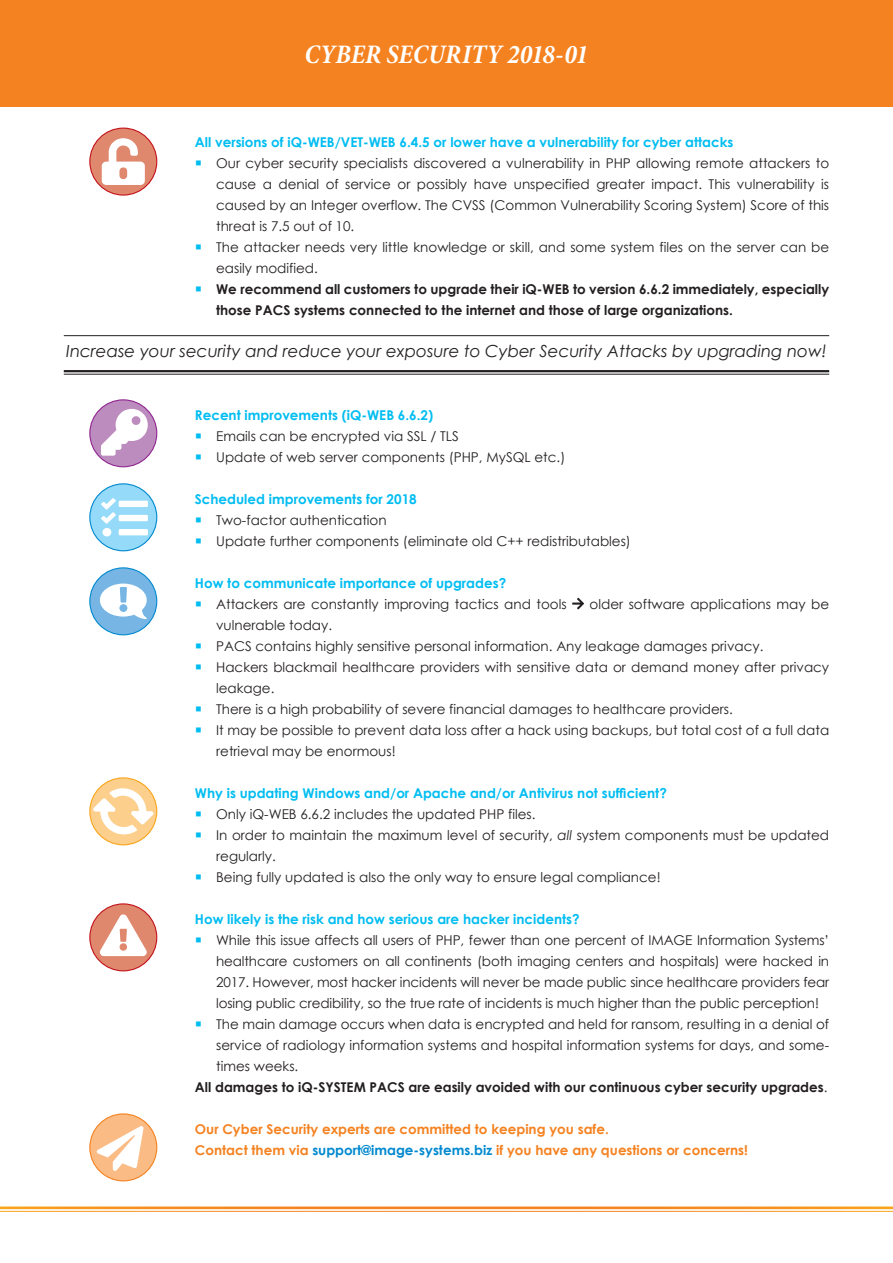
<style>
.page{position:relative;width:893px;height:1263px;background:#fff}
.page>*{position:absolute;margin:0;border:0;box-sizing:border-box;transform-origin:0 0}
.t1{font:italic 700 condensed 27px "Minion Pro";letter-spacing:-.005em;color:#fff}
.t2{font:italic 16.65px "Century Gothic";color:#231f20}
.t3{font:13.5px/21px "Century Gothic";color:#231f20}
.t4{font:700 13.5px "Century Gothic";color:#01bdf2}
.t5{font:700 13.5px/21px "Century Gothic";color:#231f20}
.t6{font:700 13.5px/21px "Century Gothic";color:#f58220}
.s1{font-size:21px;color:#01bdf2}
.s2{font-weight:400;font-size:21px;color:#01bdf2}
.s3{font-style:italic}
.s4{font-weight:400}
.s5{color:#0089cf}
</style>
<div class="page">
<div style="left:0;top:0;width:893px;height:106px;background:#f58220"></div>
<div style="left:90px;top:1114px;width:67px;height:67px;background:#fbbb85;border-radius:50%"></div>
<div style="left:89px;top:1113px;width:68px;height:68px;border:1px solid #f58220;border-radius:50%"></div>
<svg style="left:97px;top:1126px;width:47px;height:45px"></svg>
<div style="left:90px;top:778px;width:67px;height:67px;background:#fdcf8c;border-radius:50%"></div>
<div style="left:89px;top:777px;width:68px;height:68px;border:1px solid #f9a51b;border-radius:50%"></div>
<svg style="left:93px;top:788px;width:60px;height:47px"></svg>
<div style="left:90px;top:568px;width:67px;height:67px;background:#77b6e4;border-radius:50%"></div>
<div style="left:89px;top:567px;width:68px;height:68px;border:1px solid #0089cf;border-radius:50%"></div>
<svg style="left:100px;top:584px;width:47px;height:35px"></svg>
<div style="left:90px;top:400px;width:67px;height:67px;background:#bd8cbf;border-radius:50%"></div>
<div style="left:89px;top:399px;width:68px;height:68px;border:1px solid #90268f;border-radius:50%"></div>
<svg style="left:101px;top:409px;width:47px;height:47px"></svg>
<div style="left:90px;top:484px;width:67px;height:67px;background:#95daf8;border-radius:50%"></div>
<div style="left:89px;top:483px;width:68px;height:68px;border:1px solid #0089cf;border-radius:50%"></div>
<svg style="left:101px;top:498px;width:47px;height:38px"></svg>
<div style="left:90px;top:128px;width:67px;height:67px;background:#df886e;border-radius:50%"></div>
<div style="left:89px;top:128px;width:68px;height:68px;border:1px solid #c4121a;border-radius:50%"></div>
<svg style="left:102px;top:138px;width:43px;height:47px"></svg>
<div style="left:90px;top:904px;width:67px;height:67px;background:#df886e;border-radius:50%"></div>
<div style="left:89px;top:903px;width:68px;height:68px;border:1px solid #c4121a;border-radius:50%"></div>
<svg style="left:100px;top:914px;width:47px;height:42px"></svg>
<svg style="left:572px;top:598px;width:12px;height:11px"></svg>
<hr style="left:64px;top:335px;width:765px;height:1px;background:#231f20">
<hr style="left:64px;top:370px;width:765px;height:2px;background:#231f20">
<hr style="left:64px;top:374px;width:765px;height:1px;background:#231f20">
<h1 class="t1" style="left:304px;top:36px;width:285px">CYBER SECURITY 2018-01</h1>
<p class="t4" style="left:195px;top:132px;width:540px">All versions of iQ-WEB/VET-WEB 6.4.5 or lower have a vulnerability for cyber attacks</p>
<p class="t3" style="left:216px;top:153px;width:615px;text-align:justify;text-indent:-21px"><span class="s1">▪</span> Our cyber security specialists discovered a vulnerability in PHP allowing remote attackers to cause a denial of service or possibly have unspecified greater impact. This vulnerability is caused by an Integer overflow. The CVSS (Common Vulnerability Scoring System) Score of this threat is 7.5 out of 10.</p>
<p class="t3" style="left:216px;top:237px;width:615px;text-indent:-21px"><span class="s1">▪</span> The attacker needs very little knowledge or skill, and some system files on the server can be easily modified.</p>
<p class="t5" style="left:216px;top:278px;width:615px;text-indent:-21px"><span class="s2">▪</span> We recommend all customers to upgrade their iQ-WEB to version 6.6.2 immediately, especially those PACS systems connected to the internet and those of large organizations.</p>
<p class="t2" style="left:66px;top:340px;width:762px">Increase your security and reduce your exposure to Cyber Security Attacks by upgrading now!</p>
<p class="t4" style="left:195px;top:405px;width:240px">Recent improvements (iQ-WEB 6.6.2)</p>
<p class="t3" style="left:195px;top:426px;width:265px"><span class="s1">▪</span> Emails can be encrypted via SSL / TLS</p>
<p class="t3" style="left:195px;top:447px;width:372px"><span class="s1">▪</span> Update of web server components (PHP, MySQL etc.)</p>
<p class="t4" style="left:195px;top:489px;width:223px">Scheduled improvements for 2018</p>
<p class="t3" style="left:195px;top:510px;width:193px"><span class="s1">▪</span> Two-factor authentication</p>
<p class="t3" style="left:195px;top:531px;width:437px"><span class="s1">▪</span> Update further components (eliminate old C++ redistributables)</p>
<p class="t4" style="left:195px;top:573px;width:313px">How to communicate importance of upgrades?</p>
<p class="t3" style="left:195px;top:594px;width:373px"><span class="s1">▪</span> Attackers are constantly improving tactics and tools</p>
<p class="t3" style="left:589px;top:594px;width:241px">older software applications may be</p>
<p class="t3" style="left:216px;top:615px;width:117px">vulnerable today.</p>
<p class="t3" style="left:195px;top:636px;width:570px"><span class="s1">▪</span> PACS contains highly sensitive personal information. Any leakage damages privacy.</p>
<p class="t3" style="left:216px;top:657px;width:614px;text-indent:-21px"><span class="s1">▪</span> Hackers blackmail healthcare providers with sensitive data or demand money after privacy leakage.</p>
<p class="t3" style="left:195px;top:699px;width:539px"><span class="s1">▪</span> There is a high probability of severe financial damages to healthcare providers.</p>
<p class="t3" style="left:216px;top:720px;width:615px;text-indent:-21px"><span class="s1">▪</span> It may be possible to prevent data loss after a hack using backups, but total cost of a full data retrieval may be enormous!</p>
<p class="t4" style="left:195px;top:783px;width:473px">Why is updating Windows and/or Apache and/or Antivirus not sufficient?</p>
<p class="t3" style="left:195px;top:804px;width:342px"><span class="s1">▪</span> Only iQ-WEB 6.6.2 includes the updated PHP files.</p>
<p class="t3" style="left:216px;top:825px;width:614px;text-indent:-21px"><span class="s1">▪</span> In order to maintain the maximum level of security, <span class="s3">all</span> system components must be updated regularly.</p>
<p class="t3" style="left:195px;top:867px;width:467px"><span class="s1">▪</span> Being fully updated is also the only way to ensure legal compliance!</p>
<p class="t4" style="left:195px;top:909px;width:386px">How likely is the risk and how serious are hacker incidents?</p>
<p class="t3" style="left:216px;top:930px;width:615px;text-align:justify;text-indent:-21px"><span class="s1">▪</span> While this issue affects all users of PHP, fewer than one percent of IMAGE Information Systems’ healthcare customers on all continents (both imaging centers and hospitals) were hacked in 2017. However, most hacker incidents will never be made public since healthcare providers fear losing public credibility, so the true rate of incidents is much higher than the public perception!</p>
<p class="t3" style="left:195px;top:1014px;width:636px"><span class="s1">▪</span> The main damage occurs when data is encrypted and held for ransom, resulting in a denial of</p>
<p class="t3" style="left:216px;top:1035px;width:614px">service of radiology information systems and hospital information systems for days, and some-</p>
<p class="t3" style="left:216px;top:1056px;width:84px">times weeks.</p>
<p class="t5" style="left:195px;top:1076px;width:634px">All damages to iQ-SYSTEM PACS are easily avoided with our continuous cyber security upgrades<span class="s4">.</span></p>
<p class="t6" style="left:195px;top:1118px;width:554px">Our Cyber Security experts are committed to keeping you safe.<br>Contact them via <span class="s5">support@image-systems.biz</span> if you have any questions or concerns!</p>
</div>
